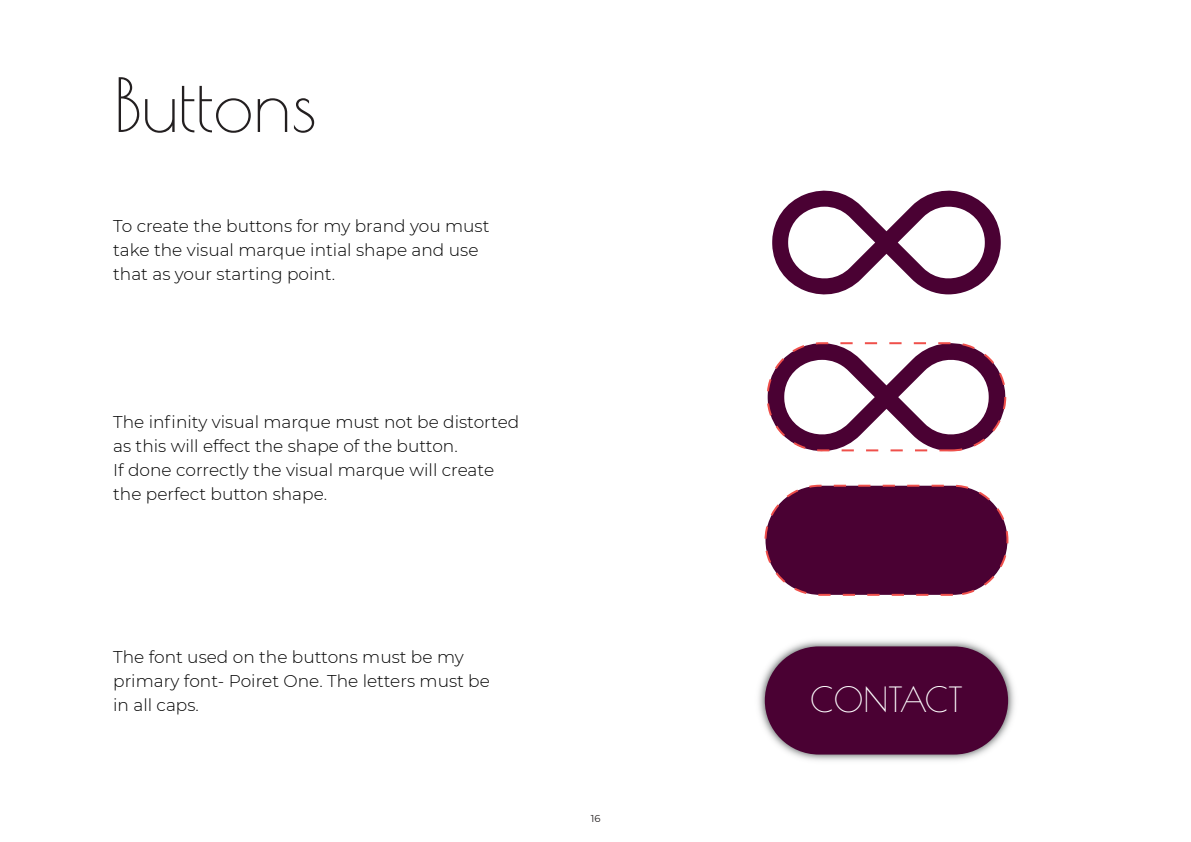
<style>
.page{position:relative;width:1191px;height:842px;background:#fff}
.page>*{position:absolute;margin:0;border:0;box-sizing:border-box;transform-origin:0 0}
.t1{font:73px "Poiret One";color:#231f20}
.t2{font:34px "Poiret One";color:#fff}
.t3{font:300 17px/24px "Montserrat";color:#000001}
.t4{font:10px "Montserrat";color:#231f20}
</style>
<div class="page">
<img style="left:758px;top:579px;width:257px;height:182px">
<div style="left:765px;top:646px;width:243px;height:108px;background:#4a0133;border-radius:54px"></div>
<svg style="left:772px;top:190px;width:228px;height:105px"></svg>
<svg style="left:769px;top:345px;width:236px;height:107px"></svg>
<div style="left:766px;top:342px;width:240px;height:109px;border:2px dashed #ef504b;border-radius:54px"></div>
<div style="left:765px;top:486px;width:242px;height:109px;background:#4a0133;border-radius:55px"></div>
<div style="left:764px;top:485px;width:244px;height:111px;border:2px dashed #ef504b;border-radius:55px"></div>
<h1 class="t1" style="left:113px;top:62px;width:205px">Buttons</h1>
<p class="t3" style="left:113px;top:213px;width:378px">To create the buttons for my brand you must take the visual marque intial shape and use that as your starting point.</p>
<p class="t3" style="left:113px;top:409px;width:407px">The infinity visual marque must not be distorted as this will effect the shape of the button.<br>If done correctly the visual marque will create the perfect button shape.</p>
<p class="t3" style="left:113px;top:644px;width:378px">The font used on the buttons must be my primary font- Poiret One. The letters must be in all caps.</p>
<p class="t4" style="left:591px;top:811px;width:11px">16</p>
<h2 class="t2" style="left:810px;top:679px;width:154px">CONTACT</h2>
</div>
